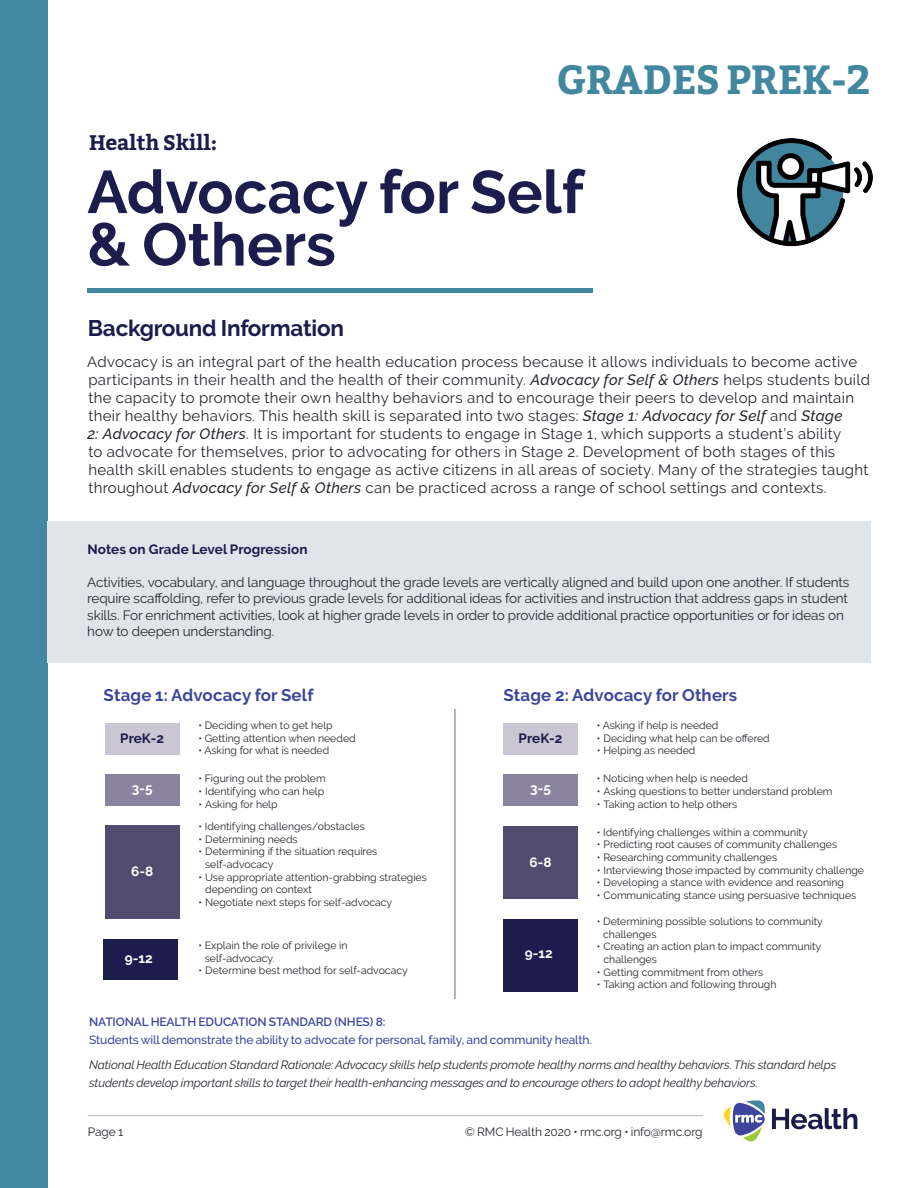
<style>
.page{position:relative;width:918px;height:1188px;background:#fff}
.page>*{position:absolute;margin:0;border:0;box-sizing:border-box;transform-origin:0 0}
.t1{font:700 60px/52.5px "Raleway";color:#1c1c4d}
.t2{font:700 40.65px "Bitter";letter-spacing:-.015em;color:#40879f}
.t3{font:700 22.5px "Raleway";letter-spacing:-.01em;color:#1c1c4d}
.t4{font:700 21px "Bitter";letter-spacing:-.01em;color:#1c1c4d}
.t5{font:700 16.8px "Raleway";letter-spacing:.01em;color:#3c469b}
.t6{font:15px/18px "Raleway";letter-spacing:.02em;color:#26272e}
.t7{font:13.5px/16.2px "Raleway";letter-spacing:-.01em;color:#26272e}
.t8{font:700 13.5px "Raleway";letter-spacing:.01em;color:#1c1c4d}
.t9{font:700 13.5px "Raleway";color:#fff}
.t10{font:italic 12px/18px "Raleway";letter-spacing:-.01em;color:#26272e}
.t11{font:500 12px "Raleway";letter-spacing:-.01em;color:#3c469b}
.t12{font:12px "Raleway";letter-spacing:-.01em;color:#26272e}
.t13{font:600 12px "Raleway";letter-spacing:-.01em;color:#3c469b}
.t14{font:10.5px/12.6px "Raleway";color:#26272e}
.s1{font-weight:500;font-style:italic}
</style>
<div class="page">
<hr style="left:87px;top:288px;width:505px;height:4px;background:#40879f">
<svg style="left:724px;top:1100px;width:41px;height:42px"></svg>
<svg style="left:772px;top:1108px;width:85px;height:21px"></svg>
<hr style="left:88px;top:1115px;width:615px;height:1px;background:#b4b5b8">
<div style="left:105px;top:723px;width:74px;height:31px;background:#cac6d3"></div>
<div style="left:503px;top:723px;width:75px;height:31px;background:#cac6d3"></div>
<div style="left:105px;top:774px;width:74px;height:32px;background:#8a839d"></div>
<div style="left:503px;top:774px;width:75px;height:32px;background:#8a839d"></div>
<div style="left:105px;top:825px;width:74px;height:94px;background:#514b70"></div>
<div style="left:503px;top:826px;width:75px;height:72px;background:#514b70"></div>
<div style="left:104px;top:939px;width:74px;height:40px;background:#1c1c4d"></div>
<div style="left:503px;top:919px;width:75px;height:72px;background:#1c1c4d"></div>
<div style="left:0;top:0;width:47px;height:1188px;background:#40879f"></div>
<img style="left:738px;top:138px;width:135px;height:109px">
<div style="left:47px;top:521px;width:824px;height:142px;background:#dee5eb"></div>
<hr style="left:455px;top:709px;width:1px;height:290px;background:#5d60aa">
<h3 class="t4" style="left:89px;top:130px;width:130px">Health Skill:</h3>
<h2 class="t2" style="left:556px;top:55px;width:316px">GRADES PREK-2</h2>
<h1 class="t1" style="left:87px;top:166px;width:498px">Advocacy for Self &amp; Others</h1>
<h3 class="t3" style="left:88px;top:315px;width:258px">Background Information</h3>
<p class="t6" style="left:87px;top:353px;width:785px">Advocacy is an integral part of the health education process because it allows individuals to become active participants in their health and the health of their community. <span class="s1">Advocacy for Self &amp; Others</span> helps students build the capacity to promote their own healthy behaviors and to encourage their peers to develop and maintain their healthy behaviors. This health skill is separated into two stages: <span class="s1">Stage 1: Advocacy for Self</span> and <span class="s1">Stage<br>2: Advocacy for Others</span>. It is important for students to engage in Stage 1, which supports a student’s ability<br>to advocate for themselves, prior to advocating for others in Stage 2. Development of both stages of this health skill enables students to engage as active citizens in all areas of society. Many of the strategies taught throughout <span class="s1">Advocacy for Self &amp; Others</span> can be practiced across a range of school settings and contexts.</p>
<p class="t8" style="left:88px;top:541px;width:221px">Notes on Grade Level Progression</p>
<p class="t7" style="left:87px;top:574px;width:764px">Activities, vocabulary, and language throughout the grade levels are vertically aligned and build upon one another. If students require scaffolding, refer to previous grade levels for additional ideas for activities and instruction that address gaps in student skills. For enrichment activities, look at higher grade levels in order to provide additional practice opportunities or for ideas on how to deepen understanding.</p>
<h3 class="t5" style="left:104px;top:686px;width:211px">Stage 1: Advocacy for Self</h3>
<h3 class="t5" style="left:503px;top:686px;width:235px">Stage 2: Advocacy for Others</h3>
<p class="t14" style="left:198px;top:719px;width:136px">• Deciding when to get help</p>
<p class="t14" style="left:198px;top:732px;width:159px">• Getting attention when needed</p>
<p class="t14" style="left:198px;top:744px;width:132px">• Asking for what is needed</p>
<p class="t8" style="left:120px;top:731px;width:45px">PreK-2</p>
<p class="t8" style="left:519px;top:731px;width:45px">PreK-2</p>
<p class="t14" style="left:198px;top:772px;width:129px">• Figuring out the problem</p>
<p class="t14" style="left:198px;top:785px;width:127px">• Identifying who can help</p>
<p class="t14" style="left:198px;top:798px;width:81px">• Asking for help</p>
<p class="t9" style="left:132px;top:781px;width:22px">3-5</p>
<p class="t9" style="left:530px;top:781px;width:22px">3-5</p>
<p class="t9" style="left:131px;top:863px;width:24px">6-8</p>
<p class="t9" style="left:125px;top:951px;width:29px">9-12</p>
<p class="t14" style="left:198px;top:820px;width:168px">• Identifying challenges/obstacles</p>
<p class="t14" style="left:198px;top:833px;width:101px">• Determining needs</p>
<p class="t14" style="left:205px;top:845px;width:174px;text-indent:-7px">• Determining if the situation requires self-advocacy</p>
<p class="t14" style="left:205px;top:871px;width:223px;text-indent:-7px">• Use appropriate attention-grabbing strategies depending on context</p>
<p class="t14" style="left:198px;top:896px;width:195px">• Negotiate next steps for self-advocacy</p>
<p class="t14" style="left:205px;top:939px;width:144px;text-indent:-6px">• Explain the role of privilege in self-advocacy.</p>
<p class="t14" style="left:198px;top:964px;width:211px">• Determine best method for self-advocacy</p>
<p class="t9" style="left:529px;top:854px;width:24px">6-8</p>
<p class="t9" style="left:525px;top:946px;width:29px">9-12</p>
<p class="t14" style="left:597px;top:719px;width:123px">• Asking if help is needed</p>
<p class="t14" style="left:597px;top:732px;width:175px">• Deciding what help can be offered</p>
<p class="t14" style="left:597px;top:744px;width:100px">• Helping as needed</p>
<p class="t14" style="left:597px;top:772px;width:153px">• Noticing when help is needed</p>
<p class="t14" style="left:597px;top:785px;width:237px">• Asking questions to better understand problem</p>
<p class="t14" style="left:597px;top:798px;width:142px">• Taking action to help others</p>
<p class="t14" style="left:597px;top:826px;width:213px">• Identifying challenges within a community</p>
<p class="t14" style="left:597px;top:838px;width:242px">• Predicting root causes of community challenges</p>
<p class="t14" style="left:597px;top:851px;width:182px">• Researching community challenges</p>
<p class="t14" style="left:597px;top:863px;width:269px">• Interviewing those impacted by community challenge</p>
<p class="t14" style="left:597px;top:876px;width:249px">• Developing a stance with evidence and reasoning</p>
<p class="t14" style="left:597px;top:889px;width:261px">• Communicating stance using persuasive techniques</p>
<p class="t14" style="left:603px;top:915px;width:221px;text-indent:-6px">• Determining possible solutions to community challenges</p>
<p class="t14" style="left:604px;top:940px;width:219px;text-indent:-7px">• Creating an action plan to impact community challenges</p>
<p class="t14" style="left:597px;top:965px;width:168px">• Getting commitment from others</p>
<p class="t14" style="left:597px;top:978px;width:181px">• Taking action and following through</p>
<p class="t13" style="left:89px;top:1015px;width:298px">NATIONAL HEALTH EDUCATION STANDARD (NHES) 8:</p>
<p class="t11" style="left:89px;top:1033px;width:504px">Students will demonstrate the ability to advocate for personal, family, and community health.</p>
<p class="t10" style="left:89px;top:1056px;width:749px">National Health Education Standard Rationale: Advocacy skills help students promote healthy norms and healthy behaviors. This standard helps students develop important skills to target their health-enhancing messages and to encourage others to adopt healthy behaviors.</p>
<p class="t12" style="left:88px;top:1125px;width:37px">Page 1</p>
<p class="t12" style="left:465px;top:1125px;width:239px">© RMC Health 2020 • rmc.org • info@rmc.org</p>
</div>
